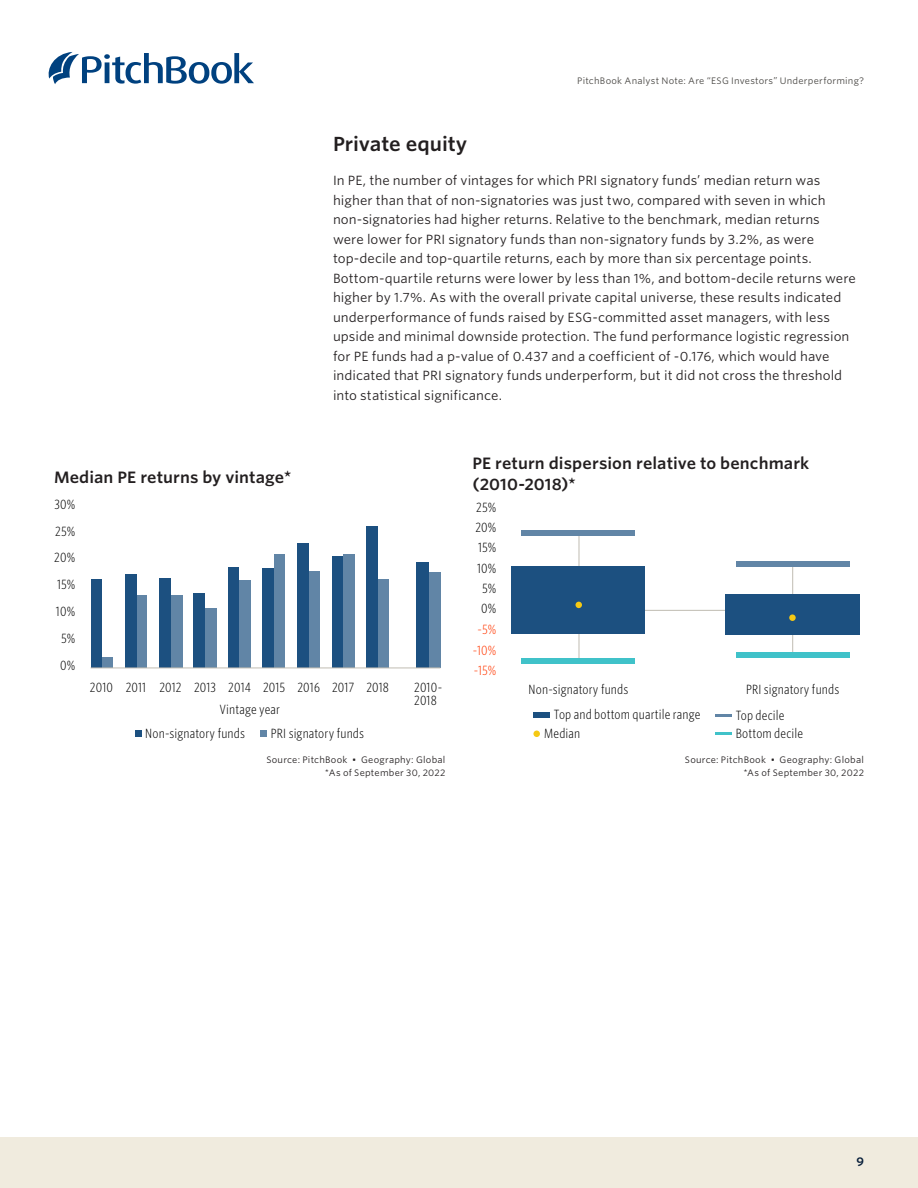
<style>
.page{position:relative;width:918px;height:1188px;background:#fff}
.page>*{position:absolute;margin:0;border:0;box-sizing:border-box;transform-origin:0 0}
.AN_Section_title{font:600 19.5px "Whitney S Sm";letter-spacing:-.005em;color:#231f20}
.AN_Chart_table_title{font:600 15.75px/21px "Whitney S Sm";letter-spacing:.005em;color:#231f20}
.AN_Body_copy_-_runt{font:12.75px/19.5px "Whitney S Sm";letter-spacing:.005em;color:#231f20}
.t1{font:300 12.75px/12.8px "Whitney Cond S Sm";letter-spacing:.01em;color:#000}
.t2{font:300 12.75px "Whitney Cond S Sm";color:#ff3800}
.t3{font:600 12px "Whitney S Sm";color:#051c38}
.AN_Source_tag{font:9px "Whitney S Sm";letter-spacing:.025em;color:#231f20}
.t4{font:9px "Whitney S Sm";letter-spacing:.025em;color:#484643}
</style>
<div class="page">
<svg style="left:49px;top:52px;width:205px;height:32px"></svg>
<div style="left:0;top:1137px;width:918px;height:51px;background:#f0ebde"></div>
<div style="left:136px;top:595px;width:11px;height:73px;background:#6185a6"></div>
<div style="left:171px;top:596px;width:11px;height:72px;background:#6185a6"></div>
<div style="left:205px;top:608px;width:12px;height:60px;background:#6185a6"></div>
<div style="left:239px;top:580px;width:12px;height:88px;background:#6185a6"></div>
<div style="left:274px;top:554px;width:11px;height:114px;background:#6185a6"></div>
<div style="left:309px;top:571px;width:11px;height:97px;background:#6185a6"></div>
<div style="left:343px;top:554px;width:11px;height:114px;background:#6185a6"></div>
<div style="left:378px;top:579px;width:11px;height:89px;background:#6185a6"></div>
<div style="left:428px;top:572px;width:12px;height:96px;background:#6185a6"></div>
<div style="left:416px;top:562px;width:12px;height:106px;background:#1c5080"></div>
<div style="left:366px;top:526px;width:12px;height:142px;background:#1c5080"></div>
<div style="left:332px;top:556px;width:11px;height:112px;background:#1c5080"></div>
<div style="left:297px;top:544px;width:12px;height:124px;background:#1c5080"></div>
<div style="left:263px;top:568px;width:11px;height:100px;background:#1c5080"></div>
<div style="left:228px;top:567px;width:11px;height:101px;background:#1c5080"></div>
<div style="left:193px;top:593px;width:12px;height:75px;background:#1c5080"></div>
<div style="left:159px;top:578px;width:12px;height:90px;background:#1c5080"></div>
<div style="left:125px;top:575px;width:11px;height:93px;background:#1c5080"></div>
<div style="left:102px;top:657px;width:11px;height:11px;background:#6185a6"></div>
<div style="left:91px;top:579px;width:11px;height:89px;background:#1c5080"></div>
<hr style="left:91px;top:668px;width:349px;height:1px;background:#c0bcb2">
<div style="left:135px;top:731px;width:7px;height:6px;background:#1c5080"></div>
<div style="left:260px;top:731px;width:7px;height:6px;background:#6185a6"></div>
<hr style="left:512px;top:610px;width:348px;height:1px;background:#c0bcb2">
<hr style="left:579px;top:533px;width:1px;height:128px;background:#c0bcb2">
<hr style="left:792px;top:567px;width:1px;height:87px;background:#c0bcb2">
<div style="left:725px;top:610px;width:135px;height:25px;background:#1c5080"></div>
<div style="left:512px;top:610px;width:133px;height:24px;background:#1c5080"></div>
<div style="left:725px;top:594px;width:135px;height:16px;background:#1c5080"></div>
<div style="left:512px;top:566px;width:133px;height:44px;background:#1c5080"></div>
<svg style="left:576px;top:602px;width:6px;height:6px"></svg>
<div style="left:789px;top:614px;width:7px;height:7px;background:#f5c914;border-radius:50%"></div>
<div style="left:533px;top:731px;width:7px;height:6px;background:#f5c914;border-radius:50%"></div>
<div style="left:533px;top:712px;width:17px;height:5px;background:#1c5080"></div>
<svg style="left:715px;top:715px;width:17px;height:2px"></svg>
<svg style="left:715px;top:732px;width:17px;height:2px"></svg>
<div style="left:522px;top:530px;width:113px;height:5px;background:#6185a6"></div>
<div style="left:522px;top:659px;width:113px;height:5px;background:#40c2c9"></div>
<div style="left:736px;top:562px;width:114px;height:5px;background:#6185a6"></div>
<div style="left:736px;top:652px;width:114px;height:6px;background:#40c2c9"></div>
<p class="t4" style="left:577px;top:75px;width:288px">PitchBook Analyst Note: Are “ESG Investors” Underperforming?</p>
<p class="AN_Chart_table_title" style="left:54px;top:466px;width:239px">Median PE returns by vintage*</p>
<p class="t1" style="left:54px;top:498px;width:22px">30%</p>
<p class="t1" style="left:55px;top:525px;width:22px">25%</p>
<p class="t1" style="left:54px;top:551px;width:23px">20%</p>
<p class="t1" style="left:57px;top:578px;width:20px">15%</p>
<p class="t1" style="left:56px;top:605px;width:21px">10%</p>
<p class="t1" style="left:61px;top:631px;width:16px">5%</p>
<p class="t1" style="left:60px;top:658px;width:17px">0%</p>
<p class="AN_Section_title" style="left:333px;top:130px;width:136px">Private equity</p>
<p class="AN_Body_copy_-_runt" style="left:333px;top:170px;width:524px">In PE, the number of vintages for which PRI signatory funds’ median return was higher than that of non-signatories was just two, compared with seven in which non-signatories had higher returns. Relative to the benchmark, median returns<br>were lower for PRI signatory funds than non-signatory funds by 3.2%, as were top-decile and top-quartile returns, each by more than six percentage points.<br>Bottom-quartile returns were lower by less than 1%, and bottom-decile returns were higher by 1.7%. As with the overall private capital universe, these results indicated underperformance of funds raised by ESG-committed asset managers, with less upside and minimal downside protection. The fund performance logistic regression for PE funds had a p-value of 0.437 and a coefficient of -0.176, which would have indicated that PRI signatory funds underperform, but it did not cross the threshold into statistical significance.</p>
<p class="AN_Chart_table_title" style="left:472px;top:453px;width:338px">PE return dispersion relative to benchmark (2010-2018)*</p>
<p class="t1" style="left:476px;top:500px;width:22px">25%</p>
<p class="t1" style="left:475px;top:521px;width:23px">20%</p>
<p class="t1" style="left:478px;top:541px;width:20px">15%</p>
<p class="t1" style="left:477px;top:561px;width:21px">10%</p>
<p class="t1" style="left:482px;top:582px;width:16px">5%</p>
<p class="t1" style="left:481px;top:602px;width:17px">0%</p>
<p class="t2" style="left:478px;top:621px;width:20px">-5%</p>
<p class="t2" style="left:473px;top:642px;width:25px">-10%</p>
<p class="t2" style="left:474px;top:662px;width:24px">-15%</p>
<p class="t1" style="left:90px;top:681px;width:301px">2010 2011 2012 2013 2014 2015 2016 2017 2018</p>
<p class="t1" style="left:414px;top:681px;width:29px">2010-<br>2018</p>
<p class="t1" style="left:145px;top:697px;width:136px;line-height:24px;text-indent:74px">Vintage year<br>Non-signatory funds</p>
<p class="t1" style="left:271px;top:726px;width:95px">PRI signatory funds</p>
<p class="t1" style="left:529px;top:682px;width:101px">Non-signatory funds</p>
<p class="t1" style="left:746px;top:682px;width:95px">PRI signatory funds</p>
<p class="t1" style="left:554px;top:707px;width:148px">Top and bottom quartile range</p>
<p class="t1" style="left:736px;top:706px;width:69px;line-height:17.5px">Top decile<br>Bottom decile</p>
<p class="t1" style="left:544px;top:726px;width:37px">Median</p>
<p class="AN_Source_tag" style="left:266px;top:753px;width:181px">Source: PitchBook • Geography: Global</p>
<p class="AN_Source_tag" style="left:325px;top:767px;width:122px">*As of September 30, 2022</p>
<p class="AN_Source_tag" style="left:685px;top:753px;width:181px">Source: PitchBook • Geography: Global</p>
<p class="AN_Source_tag" style="left:743px;top:767px;width:122px">*As of September 30, 2022</p>
<p class="t3" style="left:856px;top:1153px;width:9px">9</p>
</div>
